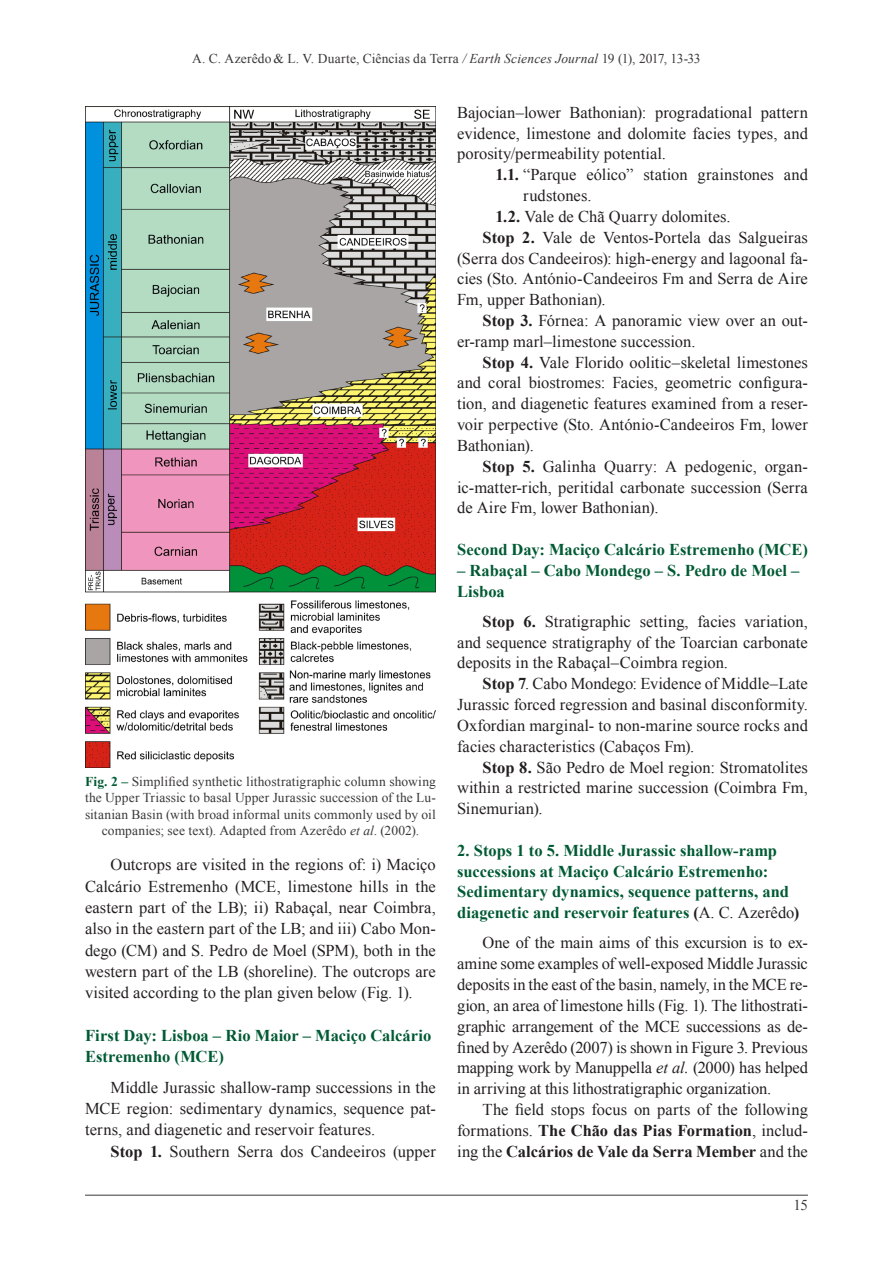
<style>
.page{position:relative;width:893px;height:1263px;background:#fff}
.page>*{position:absolute;margin:0;border:0;box-sizing:border-box;transform-origin:0 0}
.Texto_do_Artigo{font:16.5px/20.9px "Times New Roman";color:#231f20;text-align:justify}
.Titulos_e_subtitulos{font:700 16.5px/20.9px "Times New Roman";color:#005a34}
.Rodape_Direita{font:15px "Times New Roman";color:#3b3838}
.Texto_do_Artigo-2{font:13.5px/16.2px "Times New Roman";letter-spacing:.01em;color:#3b3838;text-align:center}
.s1{font-style:italic}
.s2{font-weight:700;color:#005a34}
.s3{font-weight:700}
.s4{color:#231f20}
.s5{font-weight:400;color:#231f20}
.s6{font-style:inherit}
</style>
<div class="page">
<hr style="left:85px;top:1195px;width:723px;height:1px;background:#3b3838">
<img style="left:85px;top:106px;width:351px;height:662px">
<p class="Texto_do_Artigo-2" style="left:192px;top:50px;width:510px">A. C. Azerêdo&amp; L. V. Duarte, Ciências da Terra <span class="s1">/ Earth Sciences Journal</span> 19 (1), 2017, 13-33</p>
<p class="Texto_do_Artigo-2" style="left:85px;top:773px;width:352px"><span class="s2">Fig. 2 –</span> Simplified synthetic lithostratigraphic column showing the Upper Triassic to basal Upper Jurassic succession of the Lu&shy;sitanian Basin (with broad informal units commonly used by oil companies; see text). Adapted from Azerêdo <span class="s1">et al</span>. (2002).</p>
<p class="Texto_do_Artigo" style="left:85px;top:854px;width:352px;line-height:21.3px;text-indent:26px">Outcrops are visited in the regions of: i) Maciço Calcário Estremenho (MCE, limestone hills in the eastern part of the LB); ii) Rabaçal, near Coimbra, also in the eastern part of the LB; and iii) Cabo Mon&shy;dego (CM) and S. Pedro de Moel (SPM), both in the western part of the LB (shoreline). The outcrops are visited according to the plan given below (Fig. 1).</p>
<p class="Titulos_e_subtitulos" style="left:85px;top:1024px;width:348px;line-height:21.3px">First Day: Lisboa – Rio Maior – Maciço Calcário<br>Estremenho (MCE)</p>
<p class="Texto_do_Artigo" style="left:85px;top:1076px;width:352px;line-height:21.3px;text-indent:26px">Middle Jurassic shallow-ramp successions in the MCE region: sedimentary dynamics, sequence pat&shy;terns, and diagenetic and reservoir features.</p>
<p class="Texto_do_Artigo" style="left:111px;top:1140px;width:327px"><span class="s3">Stop 1.</span> Southern Serra dos Candeeiros (upper</p>
<p class="Texto_do_Artigo" style="left:457px;top:102px;width:352px">Bajocian–lower Bathonian): progradational pattern evidence, limestone and dolomite facies types, and porosity/permeability potential.</p>
<p class="Texto_do_Artigo" style="left:523px;top:164px;width:286px;text-indent:-28px"><span class="s3">1.1.</span> “Parque eólico” station grainstones and rudstones.</p>
<p class="Texto_do_Artigo" style="left:495px;top:206px;width:237px"><span class="s3">1.2.</span> Vale de Chã Quarry dolomites.</p>
<p class="Texto_do_Artigo" style="left:457px;top:226px;width:352px;text-indent:26px"><span class="s3">Stop 2.</span> Vale de Ventos-Portela das Salgueiras (Serra dos Candeeiros): high-energy and lagoonal fa&shy;cies (Sto. António-Candeeiros Fm and Serra de Aire Fm, upper Bathonian).</p>
<p class="Texto_do_Artigo" style="left:457px;top:310px;width:352px;text-indent:26px"><span class="s3">Stop 3.</span> Fórnea: A panoramic view over an out&shy;er-ramp marl–limestone succession.</p>
<p class="Texto_do_Artigo" style="left:457px;top:351px;width:352px;text-indent:26px"><span class="s3">Stop 4.</span> Vale Florido oolitic–skeletal limestones and coral biostromes: Facies, geometric configura&shy;tion, and diagenetic features examined from a reser&shy;voir perpective (Sto. António-Candeeiros Fm, lower Bathonian).</p>
<p class="Texto_do_Artigo" style="left:457px;top:455px;width:352px;text-indent:26px"><span class="s3">Stop 5.</span> Galinha Quarry: A pedogenic, organ&shy;ic-matter-rich, peritidal carbonate succession (Serra de Aire Fm, lower Bathonian).</p>
<p class="Titulos_e_subtitulos" style="left:457px;top:539px;width:352px">Second Day: Maciço Calcário Estremenho (MCE)</p>
<p class="Titulos_e_subtitulos" style="left:457px;top:559px;width:344px">– Rabaçal – Cabo Mondego – S. Pedro de Moel –<br>Lisboa</p>
<p class="Texto_do_Artigo" style="left:457px;top:611px;width:352px;text-indent:26px"><span class="s3">Stop 6.</span> Stratigraphic setting, facies variation, and sequence stratigraphy of the Toarcian carbonate deposits in the Rabaçal–Coimbra region.</p>
<p class="Texto_do_Artigo" style="left:457px;top:673px;width:352px;text-indent:26px"><span class="s3">Stop 7</span>. Cabo Mondego: Evidence of Middle–Late Jurassic forced regression and basinal disconformity.<br>Oxfordian marginal- to non-marine source rocks and facies characteristics (Cabaços Fm).</p>
<p class="Texto_do_Artigo" style="left:457px;top:756px;width:352px;text-indent:26px"><span class="s3">Stop 8.</span> São Pedro de Moel region: Stromatolites within a restricted marine succession (Coimbra Fm, Sinemurian).</p>
<p class="Titulos_e_subtitulos" style="left:457px;top:839px;width:344px">2. Stops 1 to 5. Middle Jurassic shallow-ramp successions at Maciço Calcário Estremenho:<br>Sedimentary dynamics, sequence patterns, and diagenetic and reservoir features <span class="s4">(</span><span class="s5">A. C. Azerêdo</span><span class="s4">)</span></p>
<p class="Texto_do_Artigo" style="left:457px;top:932px;width:352px;text-indent:26px">One of the main aims of this excursion is to ex&shy;amine some examples of well-exposed Middle Jurassic deposits in the east of the basin, namely, in the MCE re&shy;gion, an area of limestone hills (Fig. 1). The lithostrati&shy;graphic arrangement of the MCE successions as de&shy;fined by Azerêdo <span class="s6">(</span>2007) is shown in Figure 3. Previous mapping work by Manuppella <span class="s1">et al.</span> (2000) has helped in arriving at this lithostratigraphic organization.</p>
<p class="Texto_do_Artigo" style="left:457px;top:1099px;width:352px;text-indent:26px">The field stops focus on parts of the following formations. <span class="s3">The Chão das Pias Formation</span>, includ&shy;ing the <span class="s3">Calcários de Vale da Serra Member</span> and the</p>
<p class="Rodape_Direita" style="left:794px;top:1194px;width:16px">15</p>
</div>
